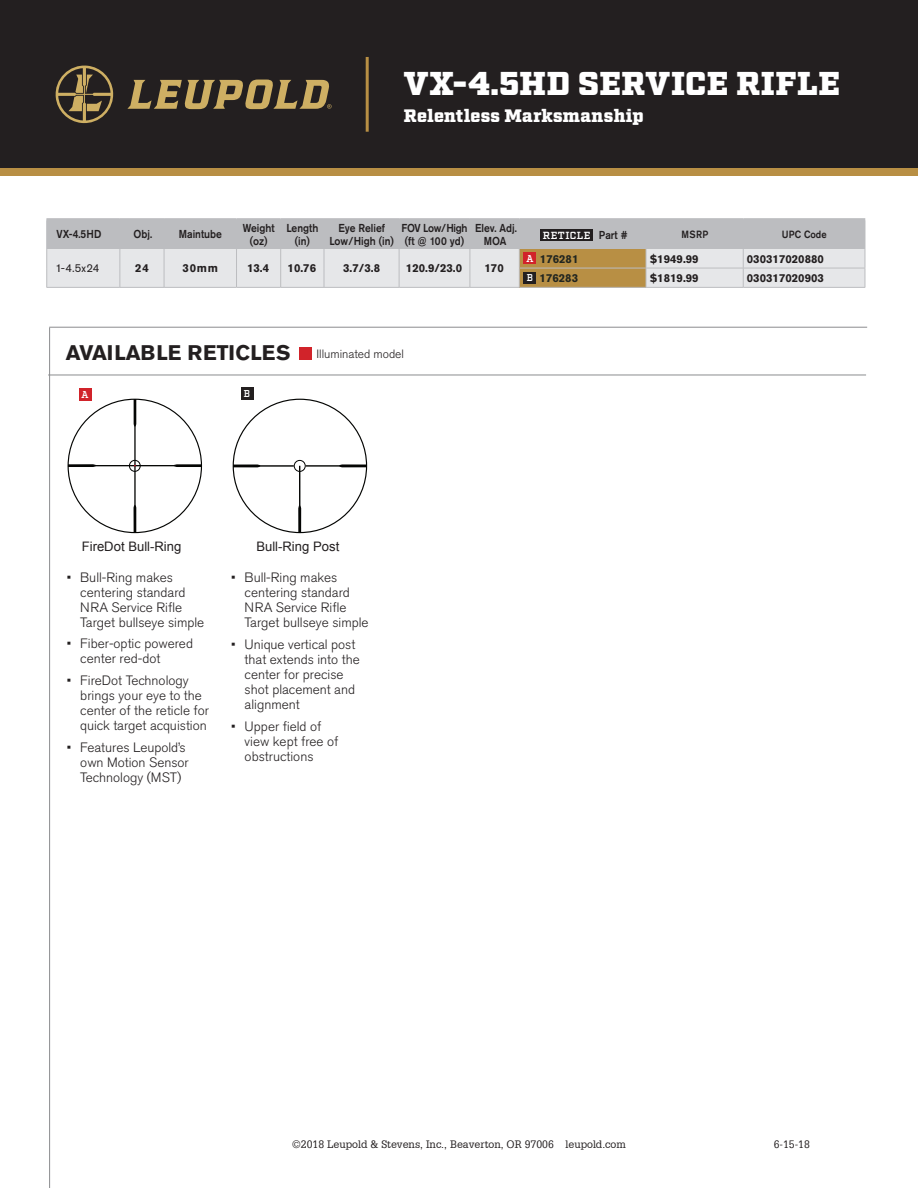
<style>
.page{position:relative;width:918px;height:1188px;background:#fff}
.page>*{position:absolute;margin:0;border:0;box-sizing:border-box;transform-origin:0 0}
.t1{font:900 33px "Factoria";letter-spacing:.015em;color:#fff}
.t2{font:700 21px "Akzidenz Grotesk BE";color:#231f20}
.t3{font:900 18px "Factoria";letter-spacing:.015em;color:#fff}
.t4{font:300 13.5px/15px "Akzidenz Grotesk BE";color:#231f20}
.t5{font:13.05px "Arial";color:#231f20}
.t6{font:300 12px "Akzidenz Grotesk BE";color:#231f20}
.t7{font:500 11.4px/12.3px "Akzidenz Grotesk BE";color:#231f20;text-align:center;scale:.9 1}
.t8{font:700 11.4px "Akzidenz Grotesk BE";color:#231f20}
.t9{font:500 11.4px/12.3px "Akzidenz Grotesk BE";letter-spacing:-.025em;color:#231f20;scale:.9 1}
.t10{font:700 11.4px "Akzidenz Grotesk BE";color:#222620}
.t11{font:11.4px "Akzidenz Grotesk BE";color:#231f20}
.t12{font:10.5px "Glypha LT";color:#231f20}
.t13{font:500 10.35px "Akzidenz Grotesk BE";letter-spacing:.03em;color:#231f20;scale:.9 1}
.t14{font:600 10.35px "Factoria";letter-spacing:.05em;color:#fff}
.t15{font:600 10.05px "Factoria";color:#fff;scale:.9 1}
.t16{font:600 9.9px "Factoria";color:#fff;scale:.9 1}
</style>
<div class="page">
<div style="left:0;top:0;width:918px;height:172px;background:#231f20"></div>
<svg style="left:55px;top:65px;width:59px;height:59px"></svg>
<svg style="left:127px;top:80px;width:205px;height:29px"></svg>
<hr style="left:366px;top:57px;width:3px;height:75px;background:#b88f44">
<div style="left:0;top:168px;width:918px;height:8px;background:#b88f44"></div>
<hr style="left:46px;top:218px;width:74px;height:2px;background:#bcbdc0">
<hr style="left:120px;top:218px;width:44px;height:2px;background:#bcbdc0">
<hr style="left:164px;top:218px;width:73px;height:2px;background:#bcbdc0">
<hr style="left:237px;top:218px;width:44px;height:2px;background:#bcbdc0">
<hr style="left:281px;top:218px;width:43px;height:2px;background:#bcbdc0">
<hr style="left:324px;top:218px;width:75px;height:2px;background:#bcbdc0">
<hr style="left:399px;top:218px;width:71px;height:2px;background:#bcbdc0">
<hr style="left:470px;top:218px;width:49px;height:2px;background:#bcbdc0">
<hr style="left:519px;top:218px;width:127px;height:2px;background:#bcbdc0">
<hr style="left:646px;top:218px;width:97px;height:2px;background:#bcbdc0">
<hr style="left:743px;top:218px;width:122px;height:2px;background:#bcbdc0">
<hr style="left:46px;top:287px;width:74px;height:1px;background:#bcbdc0">
<hr style="left:237px;top:287px;width:44px;height:1px;background:#bcbdc0">
<hr style="left:281px;top:287px;width:43px;height:1px;background:#bcbdc0">
<hr style="left:324px;top:287px;width:75px;height:1px;background:#bcbdc0">
<hr style="left:399px;top:287px;width:71px;height:1px;background:#bcbdc0">
<hr style="left:120px;top:287px;width:44px;height:1px;background:#bcbdc0">
<hr style="left:164px;top:287px;width:73px;height:1px;background:#bcbdc0">
<hr style="left:470px;top:287px;width:49px;height:1px;background:#bcbdc0">
<hr style="left:646px;top:287px;width:97px;height:1px;background:#bcbdc0">
<hr style="left:743px;top:287px;width:122px;height:1px;background:#bcbdc0">
<hr style="left:519px;top:287px;width:127px;height:1px;background:#bcbdc0">
<svg style="left:46px;top:219px;width:820px;height:68px;background:#cfccc9"></svg>
<div style="left:540px;top:229px;width:53px;height:12px;background:#231f20"></div>
<div style="left:524px;top:252px;width:12px;height:12px;background:#d1232a"></div>
<div style="left:524px;top:272px;width:12px;height:12px;background:#231f20"></div>
<hr style="left:49px;top:328px;width:1px;height:860px;background:#8b8c8e">
<hr style="left:49px;top:327px;width:818px;height:1px;background:#8b8c8e">
<hr style="left:48px;top:375px;width:818px;height:1px;background:#8b8c8e">
<svg style="left:68px;top:399px;width:134px;height:134px"></svg>
<div style="left:294px;top:460px;width:12px;height:12px;border:1px solid #040503;border-radius:50%"></div>
<svg style="left:233px;top:464px;width:134px;height:69px"></svg>
<div style="left:79px;top:388px;width:12px;height:12px;background:#d1232a"></div>
<div style="left:241px;top:388px;width:12px;height:12px;background:#231f20"></div>
<div style="left:300px;top:348px;width:12px;height:12px;background:#d1232a"></div>
<p class="t1" style="left:404px;top:64px;width:438px">VX-4.5HD SERVICE RIFLE</p>
<p class="t3" style="left:404px;top:105px;width:241px">Relentless Marksmanship</p>
<p class="t7" style="left:57px;top:228px;width:51px">VX-4.5HD</p>
<p class="t7" style="left:134px;top:228px;width:22px">Obj.</p>
<p class="t7" style="left:179px;top:228px;width:50px">Maintube</p>
<p class="t7" style="left:243px;top:222px;width:37px">Weight (oz)</p>
<p class="t7" style="left:286px;top:222px;width:37px">Length (in)</p>
<p class="t7" style="left:330px;top:222px;width:73px">Eye Relief<br>Low/High (in)</p>
<p class="t9" style="left:401px;top:222px;width:75px">FOV Low/High (ft @ 100 yd)</p>
<p class="t7" style="left:475px;top:222px;width:48px">Elev. Adj.<br>MOA</p>
<p class="t14" style="left:543px;top:229px;width:49px">RETICLE</p>
<p class="t7" style="left:599px;top:229px;width:33px">Part #</p>
<p class="t13" style="left:681px;top:228px;width:31px">MSRP</p>
<p class="t13" style="left:782px;top:228px;width:51px">UPC Code</p>
<p class="t11" style="left:55px;top:261px;width:46px">1-4.5x24</p>
<p class="t8" style="left:135px;top:262px;width:15px">24</p>
<p class="t8" style="left:183px;top:262px;width:37px">30mm</p>
<p class="t8" style="left:247px;top:262px;width:24px">13.4</p>
<p class="t8" style="left:288px;top:262px;width:30px">10.76</p>
<p class="t8" style="left:343px;top:262px;width:38px">3.7/3.8</p>
<p class="t8" style="left:406px;top:262px;width:58px">120.9/23.0</p>
<p class="t8" style="left:485px;top:262px;width:21px">170</p>
<p class="t16" style="left:526px;top:253px;width:9px">A</p>
<p class="t10" style="left:540px;top:252px;width:40px">176281</p>
<p class="t8" style="left:650px;top:252px;width:51px">$1949.99</p>
<p class="t8" style="left:747px;top:252px;width:79px">030317020880</p>
<p class="t16" style="left:527px;top:272px;width:8px">B</p>
<p class="t10" style="left:540px;top:272px;width:40px">176283</p>
<p class="t8" style="left:650px;top:271px;width:51px">$1819.99</p>
<p class="t8" style="left:747px;top:271px;width:79px">030317020903</p>
<p class="t2" style="left:66px;top:341px;width:226px">AVAILABLE RETICLES</p>
<p class="t15" style="left:82px;top:389px;width:9px">A</p>
<p class="t15" style="left:244px;top:388px;width:8px">B</p>
<p class="t6" style="left:316px;top:347px;width:89px">Illuminated model</p>
<p class="t5" style="left:82px;top:538px;width:101px">FireDot Bull-Ring</p>
<p class="t5" style="left:256px;top:538px;width:84px">Bull-Ring Post</p>
<p class="t4" style="left:80px;top:570px;width:125px;text-indent:-14px">• Bull-Ring makes centering standard<br>NRA Service Rifle<br>Target bullseye simple</p>
<p class="t4" style="left:80px;top:636px;width:114px;text-indent:-14px">• Fiber-optic powered center red-dot</p>
<p class="t4" style="left:80px;top:673px;width:130px;text-indent:-14px">• FireDot Technology brings your eye to the center of the reticle for quick target acquistion</p>
<p class="t4" style="left:80px;top:740px;width:110px;text-indent:-14px">• Features Leupold’s own Motion Sensor<br>Technology (MST)</p>
<p class="t4" style="left:245px;top:570px;width:125px;text-indent:-14px">• Bull-Ring makes centering standard<br>NRA Service Rifle<br>Target bullseye simple</p>
<p class="t4" style="left:245px;top:637px;width:117px;text-indent:-14px">• Unique vertical post that extends into the center for precise shot placement and alignment</p>
<p class="t4" style="left:245px;top:719px;width:95px;text-indent:-14px">• Upper field of view kept free of obstructions</p>
<p class="t12" style="left:292px;top:1137px;width:335px">©2018 Leupold &amp; Stevens, Inc., Beaverton, OR 97006 leupold.com</p>
<p class="t12" style="left:774px;top:1137px;width:38px">6-15-18</p>
</div>
